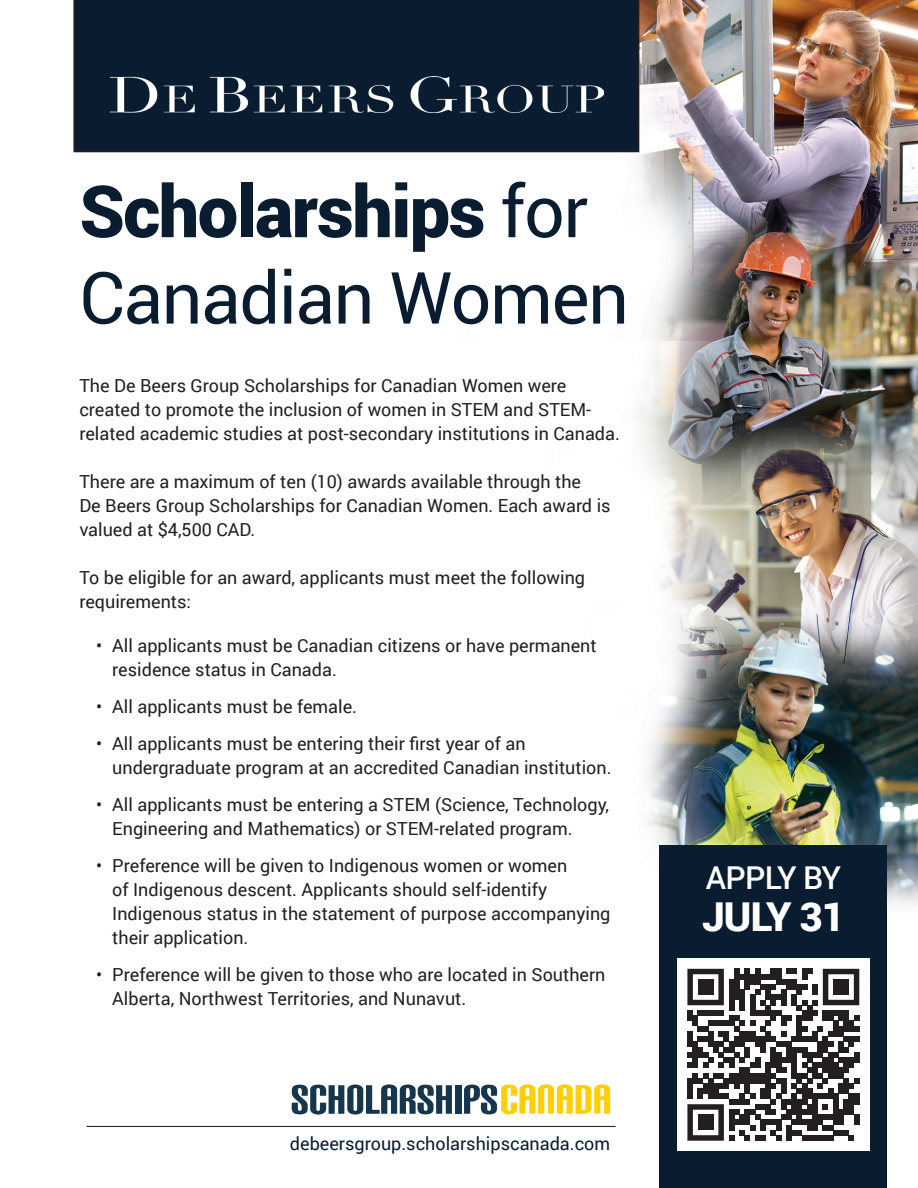
<style>
.page{position:relative;width:918px;height:1188px;background:#fff}
.page>*{position:absolute;margin:0;border:0;box-sizing:border-box;transform-origin:0 0}
.t1{font:72px/86.4px "Roboto";letter-spacing:-.02em;color:#0a1d30}
.t2{font:900 39.75px "Roboto";letter-spacing:-.02em;color:#fff}
.t3{font:500 31.5px "Roboto";letter-spacing:-.02em;color:#fff}
.t4{font:18px/24px "Roboto";color:#231f20}
.t5{font:18px "Roboto";color:#0a1d30}
.s1{font-weight:900}
</style>
<div class="page">
<img style="left:73px;top:0;width:845px;height:1188px">
<div style="left:73px;top:0;width:566px;height:152px;background:#0a1d30"></div>
<div style="left:660px;top:846px;width:227px;height:342px;background:#0a1d30"></div>
<img style="left:111px;top:77px;width:492px;height:36px">
<div style="left:677px;top:958px;width:193px;height:193px;background:#fff"></div>
<svg style="left:687px;top:969px;width:172px;height:172px"></svg>
<div style="left:698px;top:979px;width:15px;height:16px;background:#231f20"></div>
<div style="left:833px;top:979px;width:16px;height:16px;background:#231f20"></div>
<div style="left:698px;top:1115px;width:15px;height:15px;background:#231f20"></div>
<hr style="left:86px;top:1126px;width:530px;height:1px;background:#0a1d30">
<svg style="left:292px;top:1084px;width:160px;height:31px"></svg>
<div style="left:455px;top:1085px;width:6px;height:29px;background:#16364e"></div>
<svg style="left:464px;top:1084px;width:146px;height:30px"></svg>
<h1 class="t1" style="left:79px;top:166px;width:551px"><span class="s1">Scholarships</span> for<br>Canadian Women</h1>
<p class="t4" style="left:79px;top:373px;width:542px">The De Beers Group Scholarships for Canadian Women were created to promote the inclusion of women in STEM and STEM&shy;related academic studies at post-secondary institutions in Canada.</p>
<p class="t4" style="left:79px;top:469px;width:533px">There are a maximum of ten (10) awards available through the<br>De Beers Group Scholarships for Canadian Women. Each award is valued at $4,500 CAD.</p>
<p class="t4" style="left:79px;top:565px;width:507px">To be eligible for an award, applicants must meet the following requirements:</p>
<p class="t4" style="left:112px;top:633px;width:486px;text-indent:-16px">• All applicants must be Canadian citizens or have permanent residence status in Canada.</p>
<p class="t4" style="left:96px;top:694px;width:262px">• All applicants must be female.</p>
<p class="t4" style="left:112px;top:731px;width:501px;text-indent:-16px">• All applicants must be entering their first year of an undergraduate program at an accredited Canadian institution.</p>
<p class="t4" style="left:112px;top:792px;width:498px;text-indent:-16px">• All applicants must be entering a STEM (Science, Technology,<br>Engineering and Mathematics) or STEM-related program.</p>
<p class="t4" style="left:112px;top:853px;width:500px;text-indent:-16px">• Preference will be given to Indigenous women or women<br>of Indigenous descent. Applicants should self-identify Indigenous status in the statement of purpose accompanying their application.</p>
<p class="t4" style="left:112px;top:961px;width:495px;text-indent:-16px">• Preference will be given to those who are located in Southern<br>Alberta, Northwest Territories, and Nunavut.</p>
<p class="t5" style="left:290px;top:1131px;width:322px">debeersgroup.scholarshipscanada.com</p>
<h3 class="t3" style="left:706px;top:855px;width:137px">APPLY BY</h3>
<h2 class="t2" style="left:702px;top:888px;width:145px">JULY 31</h2>
</div>
